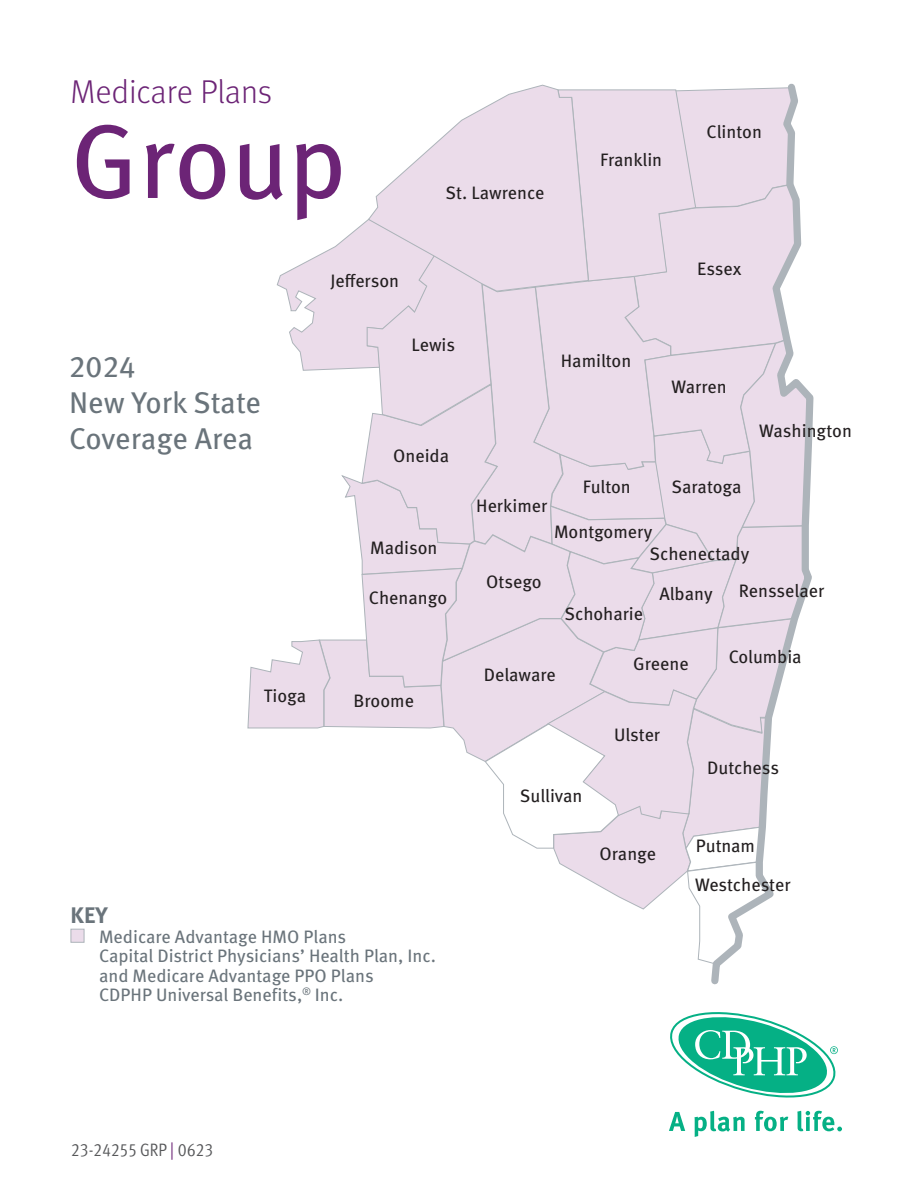
<style>
.page{position:relative;width:918px;height:1188px;background:#fff}
.page>*{position:absolute;margin:0;border:0;box-sizing:border-box;transform-origin:0 0}
.t1{font:105px "Meta Pro";letter-spacing:-.005em;color:#6c2476}
.t2{font:300 33px "Meta Pro";color:#6c2476}
.t3{font:30px/36px "Meta Pro";color:#6a747b}
.t4{font:700 22.5px "Meta Pro";color:#6a747b}
.t5{font:18px/21.6px "Meta Pro";color:#231f20}
.t6{font:18px/19.5px "Meta Pro";color:#6a747b}
.t7{font:18px "Meta OT Cond Norm";color:#57585a}
.s1{color:#6c2476}
</style>
<div class="page">
<div style="left:71px;top:929px;width:13px;height:14px;background:#ebdcea;border:1px solid #adb4ba"></div>
<svg style="left:711px;top:83px;width:103px;height:902px"></svg>
<svg style="left:247px;top:87px;width:561px;height:878px"></svg>
<svg style="left:367px;top:84px;width:222px;height:208px"></svg>
<svg style="left:669px;top:1112px;width:16px;height:19px"></svg>
<svg style="left:694px;top:1111px;width:51px;height:26px"></svg>
<svg style="left:755px;top:1111px;width:33px;height:20px"></svg>
<svg style="left:797px;top:1111px;width:45px;height:20px"></svg>
<svg style="left:670px;top:1012px;width:168px;height:86px"></svg>
<h1 class="t2" style="left:71px;top:68px;width:203px">Medicare Plans</h1>
<h1 class="t1" style="left:71px;top:81px;width:278px">Group</h1>
<p class="t5" style="left:330px;top:269px;width:70px">Jefferson</p>
<p class="t5" style="left:445px;top:181px;width:101px">St. Lawrence</p>
<p class="t5" style="left:600px;top:148px;width:64px">Franklin</p>
<p class="t5" style="left:707px;top:120px;width:57px">Clinton</p>
<p class="t5" style="left:697px;top:256px;width:46px">Essex</p>
<h2 class="t3" style="left:69px;top:346px;width:194px">2024<br>New York State<br>Coverage Area</h2>
<p class="t5" style="left:412px;top:333px;width:45px">Lewis</p>
<p class="t5" style="left:561px;top:349px;width:72px">Hamilton</p>
<p class="t5" style="left:393px;top:444px;width:58px">Oneida</p>
<p class="t5" style="left:476px;top:494px;width:73px">Herkimer</p>
<p class="t5" style="left:583px;top:474px;width:50px">Fulton</p>
<p class="t5" style="left:672px;top:375px;width:57px">Warren</p>
<p class="t5" style="left:671px;top:474px;width:72px">Saratoga</p>
<p class="t5" style="left:759px;top:418px;width:94px">Washington</p>
<p class="t5" style="left:370px;top:535px;width:69px">Madison</p>
<p class="t5" style="left:369px;top:586px;width:80px">Chenango</p>
<p class="t5" style="left:264px;top:684px;width:44px">Tioga</p>
<p class="t5" style="left:354px;top:688px;width:62px">Broome</p>
<h2 class="t4" style="left:71px;top:898px;width:39px">KEY</h2>
<p class="t6" style="left:99px;top:925px;width:339px">Medicare Advantage HMO Plans<br>Capital District Physicians’ Health Plan, Inc. and Medicare Advantage PPO Plans<br>CDPHP Universal Benefits,<sup>®</sup> Inc.</p>
<p class="t5" style="left:486px;top:570px;width:57px">Otsego</p>
<p class="t5" style="left:649px;top:520px;width:101px;text-indent:-95px">Montgomery<br>Schenectady</p>
<p class="t5" style="left:564px;top:602px;width:80px">Schoharie</p>
<p class="t5" style="left:660px;top:581px;width:55px">Albany</p>
<p class="t5" style="left:739px;top:579px;width:87px">Rensselaer</p>
<p class="t5" style="left:484px;top:662px;width:74px">Delaware</p>
<p class="t5" style="left:520px;top:783px;width:64px">Sullivan</p>
<p class="t5" style="left:633px;top:652px;width:57px">Greene</p>
<p class="t5" style="left:729px;top:645px;width:74px">Columbia</p>
<p class="t5" style="left:614px;top:723px;width:48px">Ulster</p>
<p class="t5" style="left:600px;top:842px;width:58px">Orange</p>
<p class="t5" style="left:707px;top:755px;width:73px">Dutchess</p>
<p class="t5" style="left:696px;top:834px;width:61px">Putnam</p>
<p class="t5" style="left:695px;top:873px;width:97px">Westchester</p>
<p class="t7" style="left:71px;top:1139px;width:144px">23-24255 GRP <span class="s1">|</span> 0623</p>
</div>
